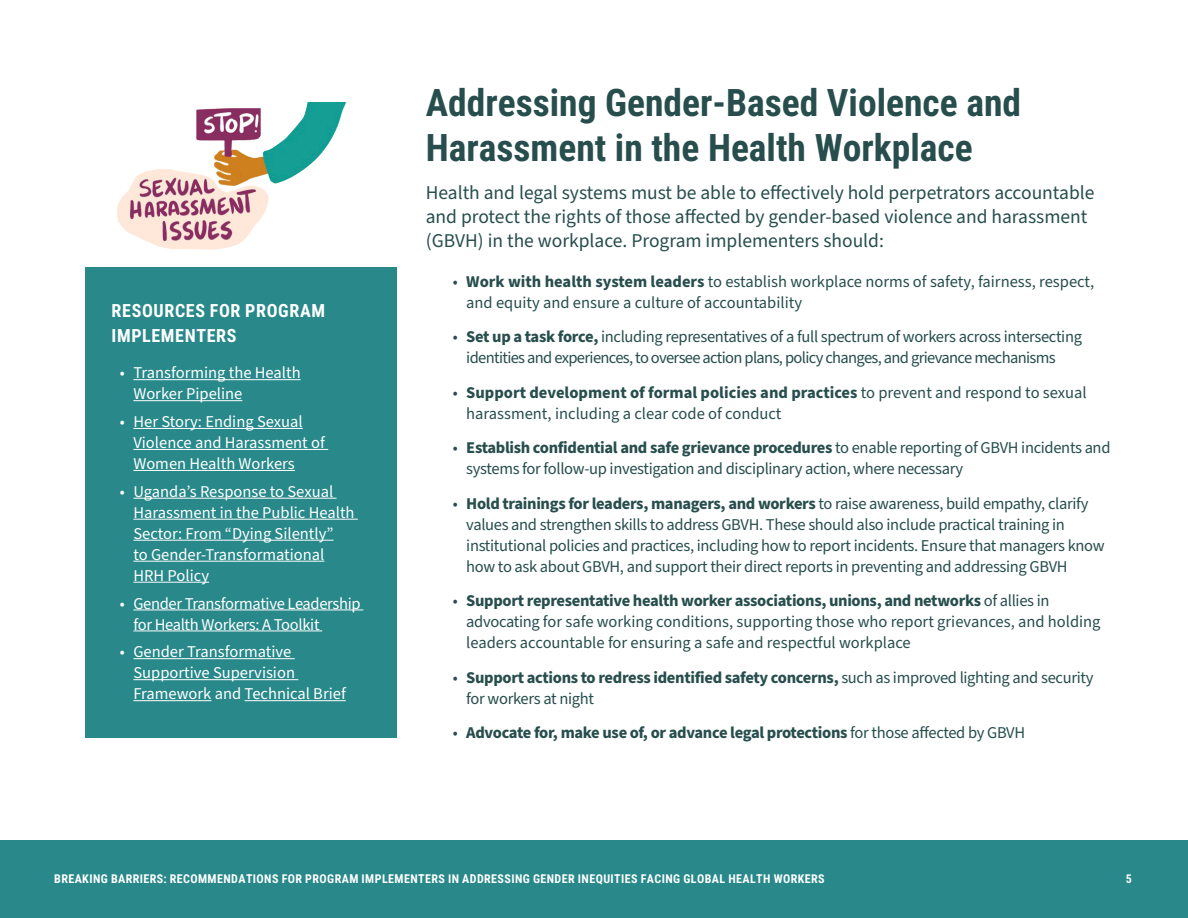
<style>
.page{position:relative;width:1188px;height:918px;background:#fff}
.page>*{position:absolute;margin:0;border:0;box-sizing:border-box;transform-origin:0 0}
.t1{font:37.5px/45px "Roboto Condensed";color:#274e4d}
.t2{font:19.5px/24px "Source Sans Pro";color:#274e4d}
.t3{font:18px/24.6px "Roboto Condensed";letter-spacing:.035em;color:#fff}
.t4{font:16.5px/21px "Source Sans Pro";letter-spacing:-.02em;color:#274e4d}
.t5{font:16.5px/21px "Source Sans Pro";color:#274e4d}
.t6{font:16.5px/21px "Source Sans Pro";color:#fff}
.t7{font:16.5px/21px "Source Sans Pro";letter-spacing:-.04em;color:#274e4d}
.t8{font:700 16.5px "Source Sans Pro";letter-spacing:-.02em;color:#274e4d}
.t9{font:16.5px/21px "Source Sans Pro";letter-spacing:-.02em;color:#fff}
.t10{font:12px "Roboto Condensed";letter-spacing:.035em;color:#fff}
.s1{font-weight:700}
.s2{font-weight:400}
</style>
<div class="page">
<div style="left:0;top:840px;width:1188px;height:78px;background:#28888a"></div>
<div style="left:85px;top:267px;width:311px;height:471px;background:#28888a"></div>
<hr style="left:133px;top:379px;width:168px;height:1px;background:#fff">
<hr style="left:133px;top:400px;width:109px;height:1px;background:#fff">
<hr style="left:133px;top:428px;width:170px;height:1px;background:#fff">
<hr style="left:133px;top:449px;width:195px;height:1px;background:#fff">
<hr style="left:133px;top:470px;width:162px;height:1px;background:#fff">
<hr style="left:133px;top:498px;width:204px;height:1px;background:#fff">
<hr style="left:133px;top:519px;width:225px;height:1px;background:#fff">
<hr style="left:133px;top:540px;width:201px;height:1px;background:#fff">
<hr style="left:133px;top:561px;width:191px;height:1px;background:#fff">
<hr style="left:133px;top:582px;width:76px;height:1px;background:#fff">
<hr style="left:133px;top:610px;width:230px;height:1px;background:#fff">
<hr style="left:133px;top:631px;width:189px;height:1px;background:#fff">
<hr style="left:133px;top:658px;width:162px;height:1px;background:#fff">
<hr style="left:133px;top:679px;width:165px;height:1px;background:#fff">
<hr style="left:133px;top:700px;width:78px;height:1px;background:#fff">
<hr style="left:245px;top:700px;width:101px;height:1px;background:#fff">
<img style="left:117px;top:103px;width:229px;height:147px">
<h1 class="t1" style="left:426px;top:79px;width:597px">Addressing Gender-Based Violence and<br>Harassment in the Health Workplace</h1>
<p class="t3" style="left:112px;top:298px;width:215px">RESOURCES FOR PROGRAM<br>IMPLEMENTERS</p>
<p class="t6" style="left:133px;top:363px;width:169px;text-indent:-14px">• Transforming the Health<br>Worker Pipeline</p>
<p class="t6" style="left:133px;top:412px;width:193px;text-indent:-14px">• Her Story: Ending Sexual<br>Violence and Harassment of<br>Women Health Workers</p>
<p class="t6" style="left:133px;top:482px;width:223px;text-indent:-14px">• Uganda’s Response to Sexual<br>Harassment in the Public Health<br>Sector: From “Dying Silently”<br>to Gender-Transformational<br>HRH Policy</p>
<p class="t9" style="left:133px;top:593px;width:229px;text-indent:-14px">• Gender Transformative Leadership for Health Workers: A Toolkit</p>
<p class="t6" style="left:133px;top:642px;width:214px;text-indent:-14px">• Gender Transformative<br>Supportive Supervision<br>Framework and Technical Brief</p>
<p class="t2" style="left:426px;top:181px;width:670px">Health and legal systems must be able to effectively hold perpetrators accountable and protect the rights of those affected by gender-based violence and harassment (GBVH) in the workplace. Program implementers should:</p>
<p class="t5" style="left:466px;top:271px;width:630px;text-indent:-14px">• <span class="s1">Work with health system leaders</span> to establish workplace norms of safety, fairness, respect, and equity and ensure a culture of accountability</p>
<p class="t7" style="left:466px;top:327px;width:617px;text-indent:-14px">• <span class="s1">Set up a task force,</span> including representatives of a full spectrum of workers across intersecting identities and experiences, to oversee action plans, policy changes, and grievance mechanisms</p>
<p class="t5" style="left:466px;top:382px;width:622px;text-indent:-14px">• <span class="s1">Support development of formal policies and practices</span> to prevent and respond to sexual harassment, including a clear code of conduct</p>
<p class="t4" style="left:466px;top:438px;width:646px;text-indent:-14px">• <span class="s1">Establish confidential and safe grievance procedures</span> to enable reporting of GBVH incidents and systems for follow-up investigation and disciplinary action, where necessary</p>
<p class="t4" style="left:466px;top:493px;width:640px;text-indent:-14px">• <span class="s1">Hold trainings for leaders, managers, and workers</span> to raise awareness, build empathy, clarify values and strengthen skills to address GBVH. These should also include practical training in institutional policies and practices, including how to report incidents. Ensure that managers know how to ask about GBVH, and support their direct reports in preventing and addressing GBVH</p>
<p class="t5" style="left:466px;top:591px;width:636px;text-indent:-14px">• <span class="s1">Support representative health worker associations, unions, and networks</span> of allies in advocating for safe working conditions, supporting those who report grievances, and holding leaders accountable for ensuring a safe and respectful workplace</p>
<p class="t4" style="left:466px;top:667px;width:629px;text-indent:-14px">• <span class="s1">Support actions to redress identified safety concerns,</span> such as improved lighting and security for workers at night</p>
<p class="t8" style="left:453px;top:721px;width:574px"><span class="s2">•</span> Advocate for, make use of, or advance legal protections <span class="s2">for those affected by GBVH</span></p>
<p class="t10" style="left:54px;top:871px;width:772px">BREAKING BARRIERS: RECOMMENDATIONS FOR PROGRAM IMPLEMENTERS IN ADDRESSING GENDER INEQUITIES FACING GLOBAL HEALTH WORKERS</p>
<p class="t10" style="left:1126px;top:871px;width:8px">5</p>
</div>
